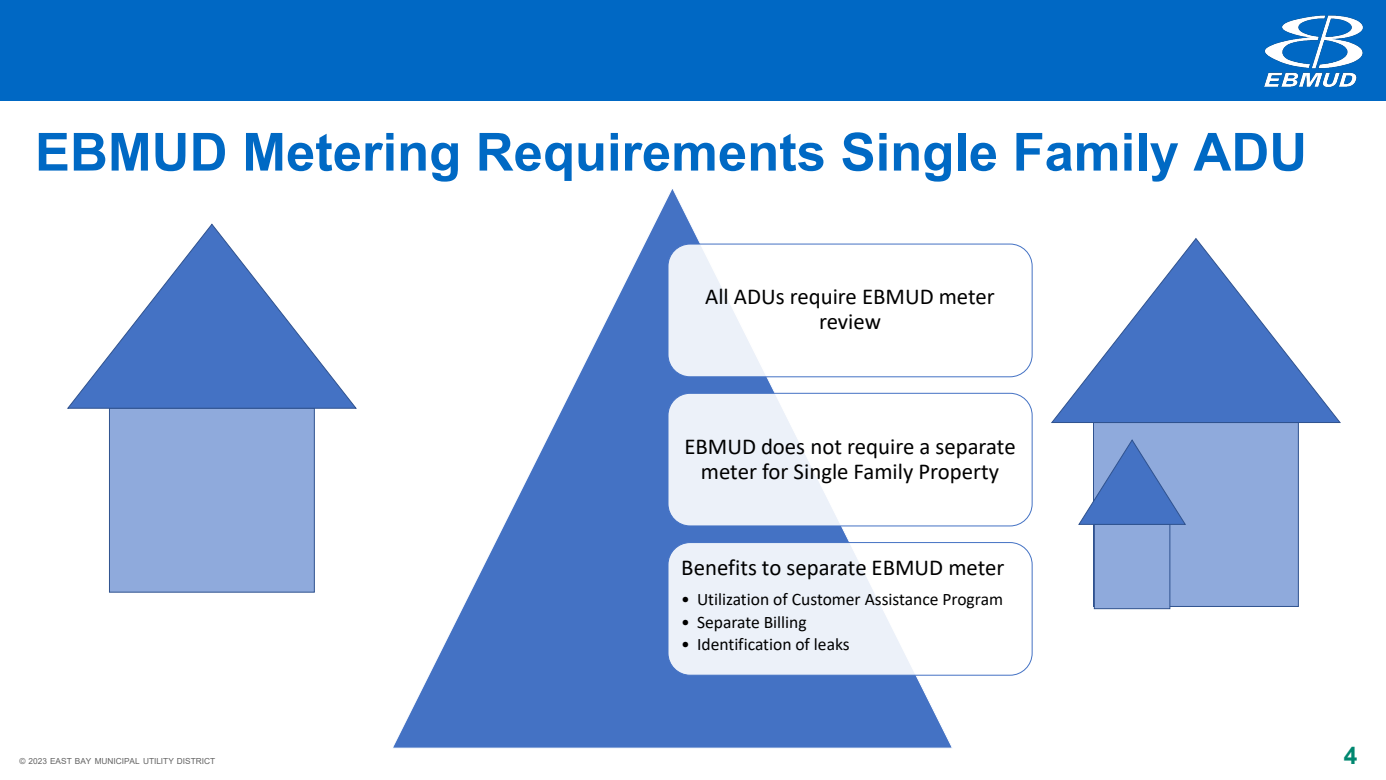
<style>
.page{position:relative;width:1386px;height:780px;background:#fff}
.page>*{position:absolute;margin:0;border:0;box-sizing:border-box;transform-origin:0 0}
.t1{font:700 52.5px "Arial";color:#0069c4}
.t2{font:700 24.5px "Arial";color:#008770}
.t3{font:22.75px/25px "Calibri";color:#000;text-align:center}
.t4{font:17.5px "Calibri";color:#000}
.t5{font:8.31px "Arial";color:#636363}
</style>
<div class="page">
<div style="left:0;top:0;width:1385px;height:101px;background:#0068c4"></div>
<img style="left:1264px;top:15px;width:99px;height:73px">
<div style="left:109px;top:407px;width:206px;height:185px;background:#8faadc;border:1px solid #2f528f"></div>
<svg style="left:67px;top:223px;width:290px;height:186px"></svg>
<div style="left:1092px;top:422px;width:206px;height:184px;background:#8faadc"></div>
<svg style="left:1051px;top:238px;width:290px;height:185px"></svg>
<div style="left:1093px;top:523px;width:77px;height:85px;background:#8faadc;border:1px solid #2f528f"></div>
<svg style="left:1078px;top:438px;width:108px;height:87px"></svg>
<svg style="left:393px;top:189px;width:560px;height:560px"></svg>
<div style="left:668px;top:244px;width:364px;height:132px;background:#fff;border-radius:22px;opacity:.9"></div>
<div style="left:667px;top:243px;width:365px;height:134px;border:1px solid #4472c4;border-radius:22px"></div>
<div style="left:668px;top:393px;width:364px;height:132px;background:#fff;border-radius:22px;opacity:.9"></div>
<div style="left:667px;top:392px;width:365px;height:134px;border:1px solid #4472c4;border-radius:22px"></div>
<div style="left:668px;top:542px;width:364px;height:133px;background:#fff;border-radius:22px;opacity:.9"></div>
<div style="left:667px;top:542px;width:365px;height:133px;border:1px solid #4472c4;border-radius:22px"></div>
<p class="t1" style="left:35px;top:115px;width:1273px">EBMUD Metering Requirements Single Family ADU</p>
<p class="t3" style="left:705px;top:283px;width:291px">All ADUs require EBMUD meter review</p>
<p class="t5" style="left:19px;top:755px;width:197px">© 2023 EAST BAY MUNICIPAL UTILITY DISTRICT</p>
<p class="t3" style="left:684px;top:432px;width:333px">EBMUD does not require a separate meter for Single Family Property</p>
<p class="t3" style="left:681px;top:554px;width:325px">Benefits to separate EBMUD meter</p>
<p class="t4" style="left:681px;top:587px;width:323px">• Utilization of Customer Assistance Program</p>
<p class="t4" style="left:681px;top:609px;width:127px">• Separate Billing</p>
<p class="t4" style="left:681px;top:631px;width:170px">• Identification of leaks</p>
<p class="t2" style="left:1343px;top:738px;width:15px">4</p>
</div>
